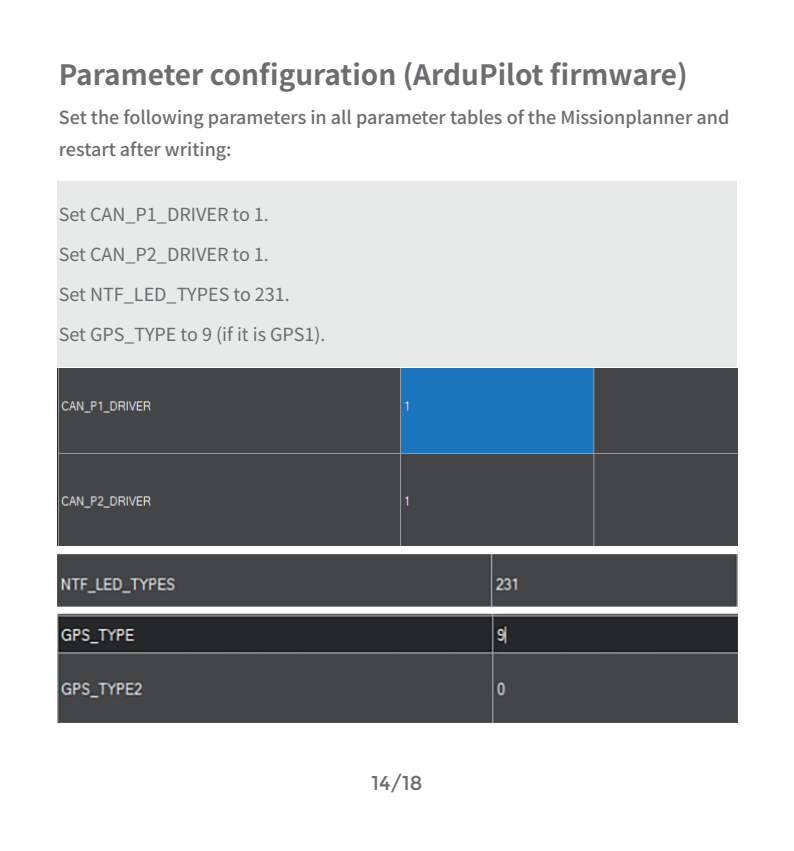
<style>
.page{position:relative;width:794px;height:851px;background:#fff}
.page>*{position:absolute;margin:0;border:0;box-sizing:border-box;transform-origin:0 0}
.t1{font:700 28px "Noto Sans Hans";color:#6c6d70}
.t2{font:20px "Montserrat";color:#6c6d70}
.t3{font:18px "Noto Sans Hans";color:#6c6d70}
.t4{font:500 18px/32px "Noto Sans Hans";color:#6c6d70}
</style>
<div class="page">
<img style="left:57px;top:368px;width:680px;height:354px">
<div style="left:57px;top:181px;width:680px;height:185px;background:#e8e9e9"></div>
<h1 class="t1" style="left:59px;top:59px;width:630px">Parameter configuration (ArduPilot firmware)</h1>
<p class="t4" style="left:59px;top:102px;width:672px">Set the following parameters in all parameter tables of the Missionplanner and restart after writing:</p>
<p class="t3" style="left:59px;top:204px;width:212px">Set CAN_P1_DRIVER to 1.</p>
<p class="t3" style="left:59px;top:244px;width:212px">Set CAN_P2_DRIVER to 1.</p>
<p class="t3" style="left:59px;top:284px;width:233px">Set NTF_LED_TYPES to 231.</p>
<p class="t3" style="left:59px;top:324px;width:268px">Set GPS_TYPE to 9 (if it is GPS1).</p>
<p class="t2" style="left:371px;top:771px;width:53px">14/18</p>
</div>
